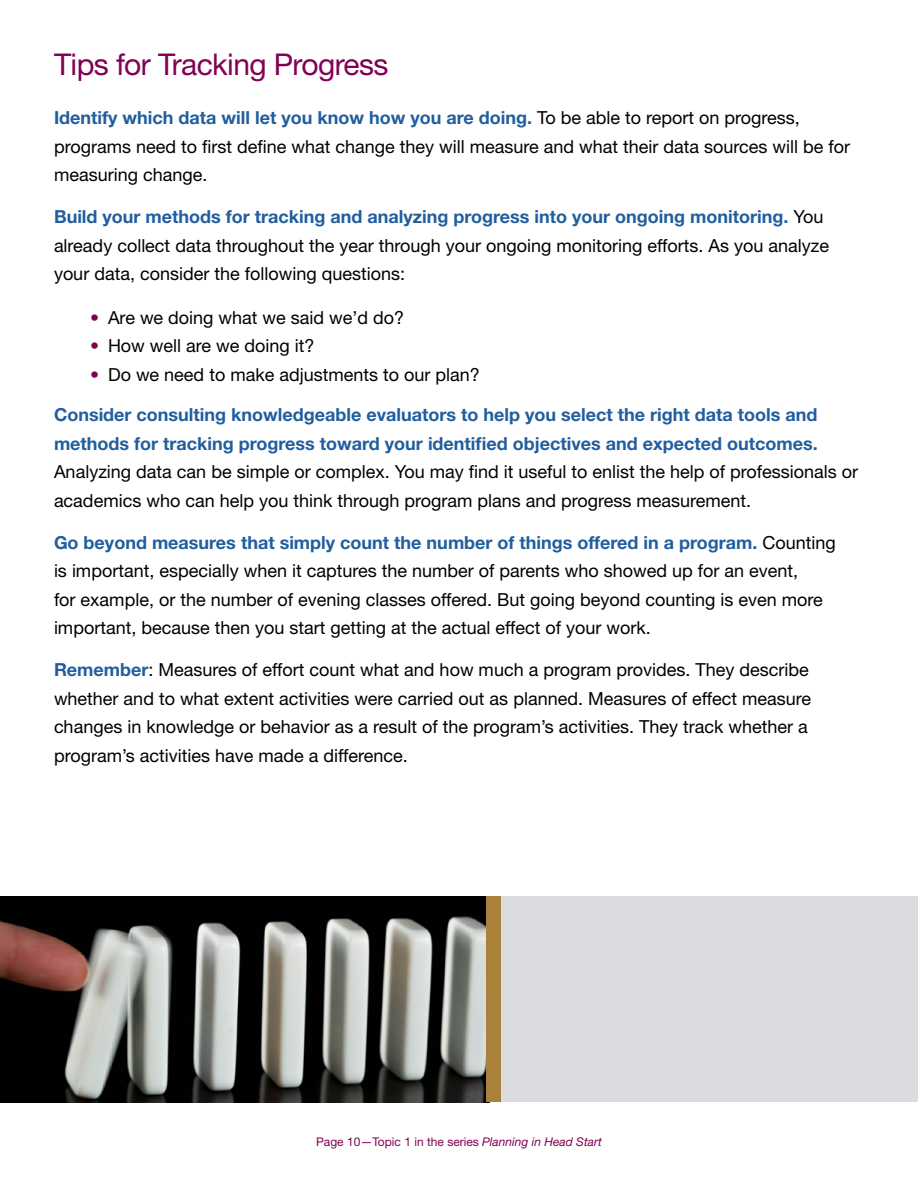
<style>
.page{position:relative;width:918px;height:1188px;background:#fff}
.page>*{position:absolute;margin:0;border:0;box-sizing:border-box;transform-origin:0 0}
.t1{font:30px "Helvetica Neue LT Std";letter-spacing:-.02em;color:#820053}
.Body{font:18px/28.5px "Helvetica Neue LT Std";color:#000}
.t2{font:12px "Helvetica Neue LT Std";color:#820053}
.s1{font-weight:700;color:#215e9e}
.s2{font-weight:700;color:#820053}
.s3{font-style:italic}
</style>
<div class="page">
<img style="left:0;top:896px;width:487px;height:206px">
<div style="left:487px;top:896px;width:15px;height:206px;background:#a9813a"></div>
<div style="left:502px;top:896px;width:416px;height:206px;background:#dbdce0"></div>
<h3 class="t1" style="left:54px;top:47px;width:336px">Tips for Tracking Progress</h3>
<p class="Body" style="left:54px;top:103px;width:798px"><span class="s1">Identify which data will let you know how you are doing.</span> To be able to report on progress, programs need to first define what change they will measure and what their data sources will be for measuring change.</p>
<p class="Body" style="left:54px;top:202px;width:777px"><span class="s1">Build your methods for tracking and analyzing progress into your ongoing monitoring.</span> You already collect data throughout the year through your ongoing monitoring efforts. As you analyze your data, consider the following questions:</p>
<p class="Body" style="left:90px;top:303px;width:316px"><span class="s2">•</span> Are we doing what we said we’d do?</p>
<p class="Body" style="left:90px;top:331px;width:226px"><span class="s2">•</span> How well are we doing it?</p>
<p class="Body" style="left:90px;top:360px;width:391px"><span class="s2">•</span> Do we need to make adjustments to our plan?</p>
<p class="Body" style="left:54px;top:400px;width:806px"><span class="s1">Consider consulting knowledgeable evaluators to help you select the right data tools and methods for tracking progress toward your identified objectives and expected outcomes.<br></span>Analyzing data can be simple or complex. You may find it useful to enlist the help of professionals or academics who can help you think through program plans and progress measurement.</p>
<p class="Body" style="left:54px;top:528px;width:783px"><span class="s1">Go beyond measures that simply count the number of things offered in a program.</span> Counting is important, especially when it captures the number of parents who showed up for an event,<br>for example, or the number of evening classes offered. But going beyond counting is even more important, because then you start getting at the actual effect of your work.</p>
<p class="Body" style="left:54px;top:655px;width:759px"><span class="s1">Remember</span>: Measures of effort count what and how much a program provides. They describe whether and to what extent activities were carried out as planned. Measures of effect measure changes in knowledge or behavior as a result of the program’s activities. They track whether a program’s activities have made a difference.</p>
<p class="t2" style="left:316px;top:1135px;width:287px">Page 10—Topic 1 in the series <span class="s3">Planning in Head Start</span></p>
</div>
